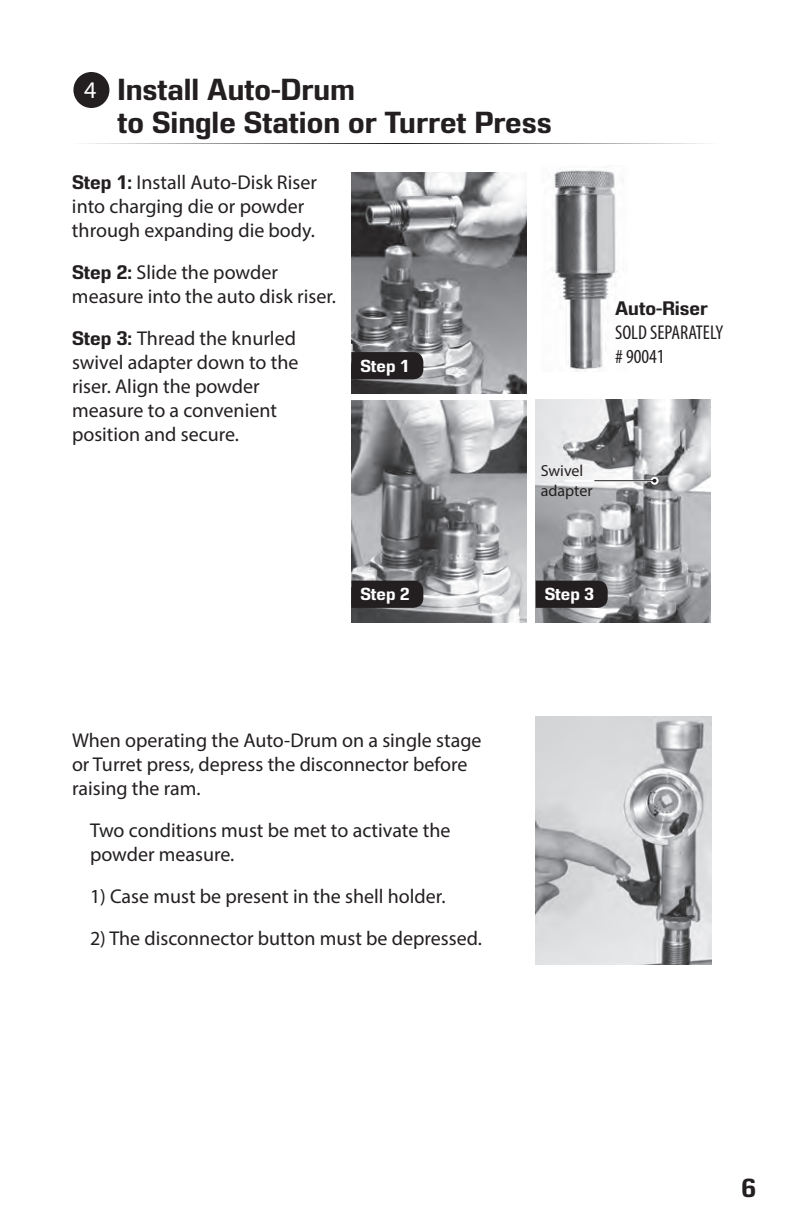
<style>
.page{position:relative;width:792px;height:1224px;background:#fff}
.page>*{position:absolute;margin:0;border:0;box-sizing:border-box;transform-origin:0 0}
.t1{font:700 28px/33.6px "DDT Rg";color:#231f20}
.t2{font:700 24px "DDT Rg";color:#231f20}
.t3{font:24px "Myriad Pro";color:#fff}
.t4{font:20px/24px "Myriad Pro";color:#231f20}
.t5{font:condensed 20px "Myriad Pro";color:#231f20}
.t6{font:700 18px "DDT Rg";color:#231f20}
.t7{font:700 16px "DDT Rg";color:#fff}
.t8{font:16px/19.2px "Myriad Pro";color:#231f20}
.s1{font-family:"DDT Rg";font-weight:700;font-size:18px}
</style>
<div class="page">
<div style="left:73px;top:72px;width:36px;height:36px;background:#231f20;border-radius:50%"></div>
<hr style="left:73px;top:143px;width:648px;height:1px;background:#231f20">
<img style="left:351px;top:172px;width:175px;height:222px">
<img style="left:351px;top:401px;width:175px;height:221px">
<img style="left:535px;top:400px;width:176px;height:223px">
<img style="left:552px;top:169px;width:66px;height:202px">
<hr style="left:564px;top:480px;width:91px;height:2px;background:#fff">
<svg style="left:651px;top:477px;width:8px;height:8px"></svg>
<hr style="left:594px;top:480px;width:61px;height:1px;background:#231f20">
<svg style="left:653px;top:479px;width:4px;height:4px"></svg>
<div style="left:351px;top:352px;width:72px;height:27px;background:#231f20"></div>
<div style="left:351px;top:581px;width:72px;height:27px;background:#231f20"></div>
<div style="left:536px;top:581px;width:72px;height:27px;background:#231f20"></div>
<img style="left:536px;top:716px;width:175px;height:248px">
<p class="t3" style="left:84px;top:75px;width:14px">4</p>
<p class="t1" style="left:117px;top:72px;width:436px">Install Auto-Drum<br>to Single Station or Turret Press</p>
<p class="t4" style="left:72px;top:170px;width:247px"><span class="s1">Step 1:</span> Install Auto-Disk Riser into charging die or powder through expanding die body.</p>
<p class="t4" style="left:72px;top:260px;width:266px"><span class="s1">Step 2:</span> Slide the powder measure into the auto disk riser.</p>
<p class="t4" style="left:72px;top:326px;width:228px"><span class="s1">Step 3:</span> Thread the knurled swivel adapter down to the riser. Align the powder measure to a convenient position and secure.</p>
<p class="t7" style="left:360px;top:356px;width:51px">Step 1</p>
<p class="t8" style="left:541px;top:461px;width:53px">Swivel adapter</p>
<p class="t6" style="left:615px;top:298px;width:94px">Auto-Riser</p>
<p class="t5" style="left:615px;top:321px;width:110px">SOLD SEPARATELY</p>
<p class="t5" style="left:615px;top:345px;width:51px"># 90041</p>
<p class="t7" style="left:360px;top:585px;width:51px">Step 2</p>
<p class="t7" style="left:545px;top:585px;width:51px">Step 3</p>
<p class="t4" style="left:72px;top:728px;width:411px">When operating the Auto-Drum on a single stage or Turret press, depress the disconnector before raising the ram.</p>
<p class="t4" style="left:90px;top:818px;width:362px">Two conditions must be met to activate the powder measure.</p>
<p class="t4" style="left:90px;top:884px;width:357px">1) Case must be present in the shell holder.</p>
<p class="t4" style="left:90px;top:926px;width:393px">2) The disconnector button must be depressed.</p>
<p class="t2" style="left:742px;top:1174px;width:16px">6</p>
</div>
